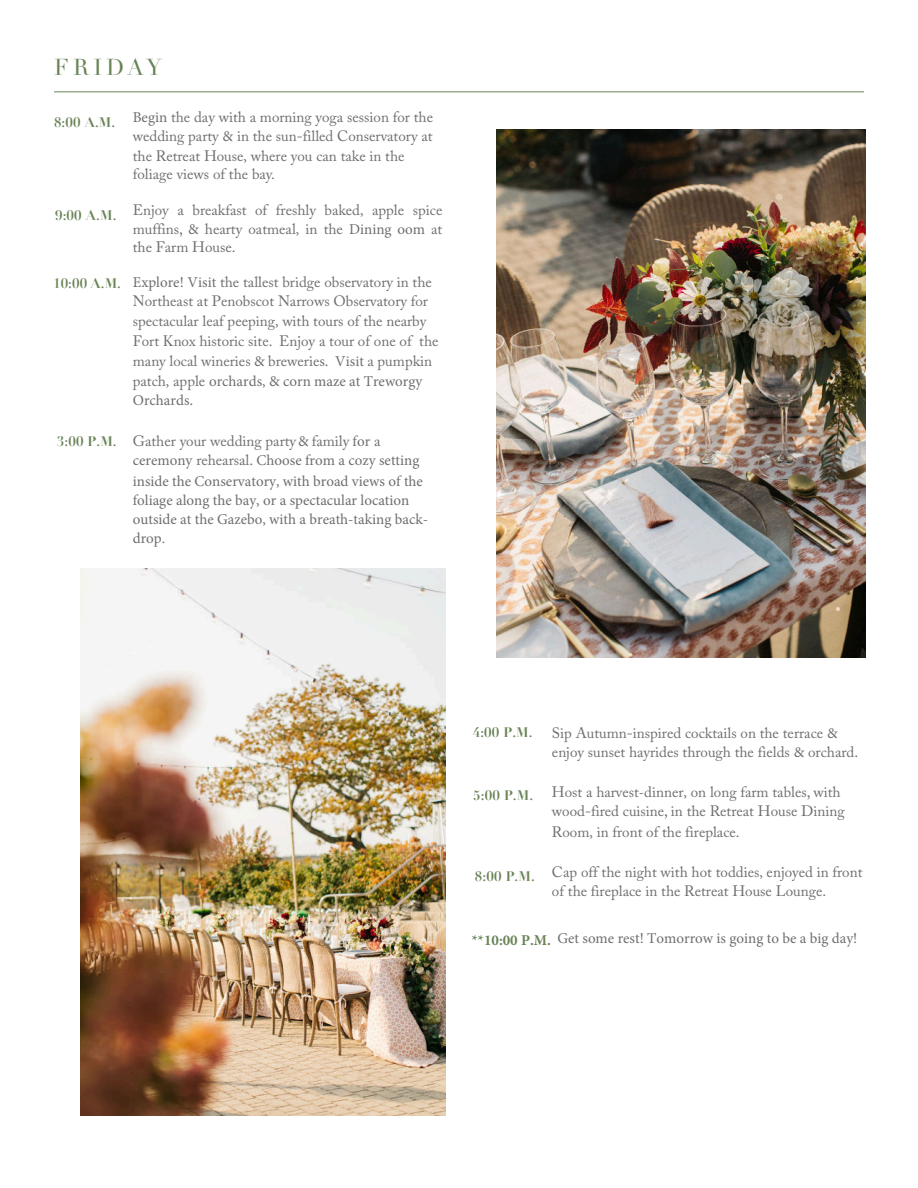
<style>
.page{position:relative;width:918px;height:1188px;background:#fff}
.page>*{position:absolute;margin:0;border:0;box-sizing:border-box;transform-origin:0 0}
.t1{font:22.5px "Didot";letter-spacing:.18em;color:#688355}
.t2{font:15px/19.8px "Adobe Caslon Pro";color:#6d6e71}
.t3{font:15px/19.5px "Minion Pro";color:#6d6e71}
.t4{font:700 13.5px "Didot";letter-spacing:.01em;color:#688355}
.s1{font-family:"Minion Pro"}
.s2{font-family:"Adobe Caslon Pro"}
.s3{font-weight:700;color:#688355}
</style>
<div class="page">
<hr style="left:54px;top:91px;width:810px;height:1px;background:#688355">
<img style="left:81px;top:569px;width:364px;height:546px">
<img style="left:497px;top:130px;width:368px;height:527px">
<h1 class="t1" style="left:54px;top:54px;width:110px">FRIDAY</h1>
<p class="t4" style="left:54px;top:114px;width:63px">8:00 A.M.</p>
<p class="t4" style="left:55px;top:208px;width:63px">9:00 A.M.</p>
<p class="t4" style="left:53px;top:275px;width:70px">10:00 A.M.</p>
<p class="t4" style="left:57px;top:433px;width:61px">3:00 P.M.</p>
<p class="t2" style="left:133px;top:109px;width:302px;line-height:19px"><span class="s1">Begin</span> the day with a morning yoga session for the wedding party <span class="s1">&amp;</span> in the sun-filled Conservatory at the Retreat House<span class="s1">,</span> where you can take in the foliage views of the bay.</p>
<p class="t2" style="left:133px;top:202px;width:311px;line-height:18.5px;text-align:justify">Enjoy a breakfast of freshly baked<span class="s1">,</span> apple spice muffins, <span class="s1">&amp;</span> hearty oatmeal<span class="s1">,</span> in the <span class="s1">Dining oom</span> at the Farm House.</p>
<p class="t2" style="left:133px;top:273px;width:307px"><span class="s1">Explore! Visit</span> the tallest bridge observatory in the Northeast at Penobscot Narrows Observatory for spectacular leaf peeping<span class="s1">,</span> with tours of the nearby Fort Knox historic site. Enjoy a tour of one of the many local wineries <span class="s1">&amp;</span> brewerie<span class="s1">s</span>. <span class="s1">Visit</span> a pumpkin</p>
<p class="t3" style="left:133px;top:371px;width:291px"><span class="s2">patch</span>, <span class="s2">apple</span> orchards, &amp; corn maze at Treworgy<br>Orchards<span class="s2">.</span></p>
<p class="t2" style="left:133px;top:433px;width:249px">Gather your wedding party<span class="s1">&amp;</span> family <span class="s1">for</span> a</p>
<p class="t3" style="left:133px;top:451px;width:297px">ceremony <span class="s2">rehearsal.</span> Choose from a cozy setting inside the Conservatory, with broad views of the foliage along the bay, or a spectacular location outside at the Gazebo, with a breath-taking back&shy;drop.</p>
<p class="t2" style="left:552px;top:724px;width:308px">Sip Autumn-inspired cocktails on the terrace <span class="s1">&amp; </span>enjoy sunset hayrides through the fields <span class="s1">&amp;</span> orchard.</p>
<p class="t2" style="left:552px;top:784px;width:294px">Host a harvest<span class="s1">-</span>dinner<span class="s1">,</span> on long farm tables, with wood-fired cuisine, in the Retreat House Dining<br>Room<span class="s1">,</span> in front of the fireplace.</p>
<p class="t2" style="left:552px;top:865px;width:312px;line-height:18.8px">Cap off the night with hot toddies<span class="s1">,</span> enjoyed in front of the fireplace in the Retreat House Lounge.</p>
<p class="t3" style="left:472px;top:929px;width:387px"><span class="s3">**10:00 P.M.</span> Get some rest! Tomorrow is going to be a big day!</p>
<p class="t4" style="left:473px;top:724px;width:61px">4:00 P.M.</p>
<p class="t4" style="left:473px;top:787px;width:61px">5:00 P.M.</p>
<p class="t4" style="left:475px;top:868px;width:61px">8:00 P.M.</p>
</div>
